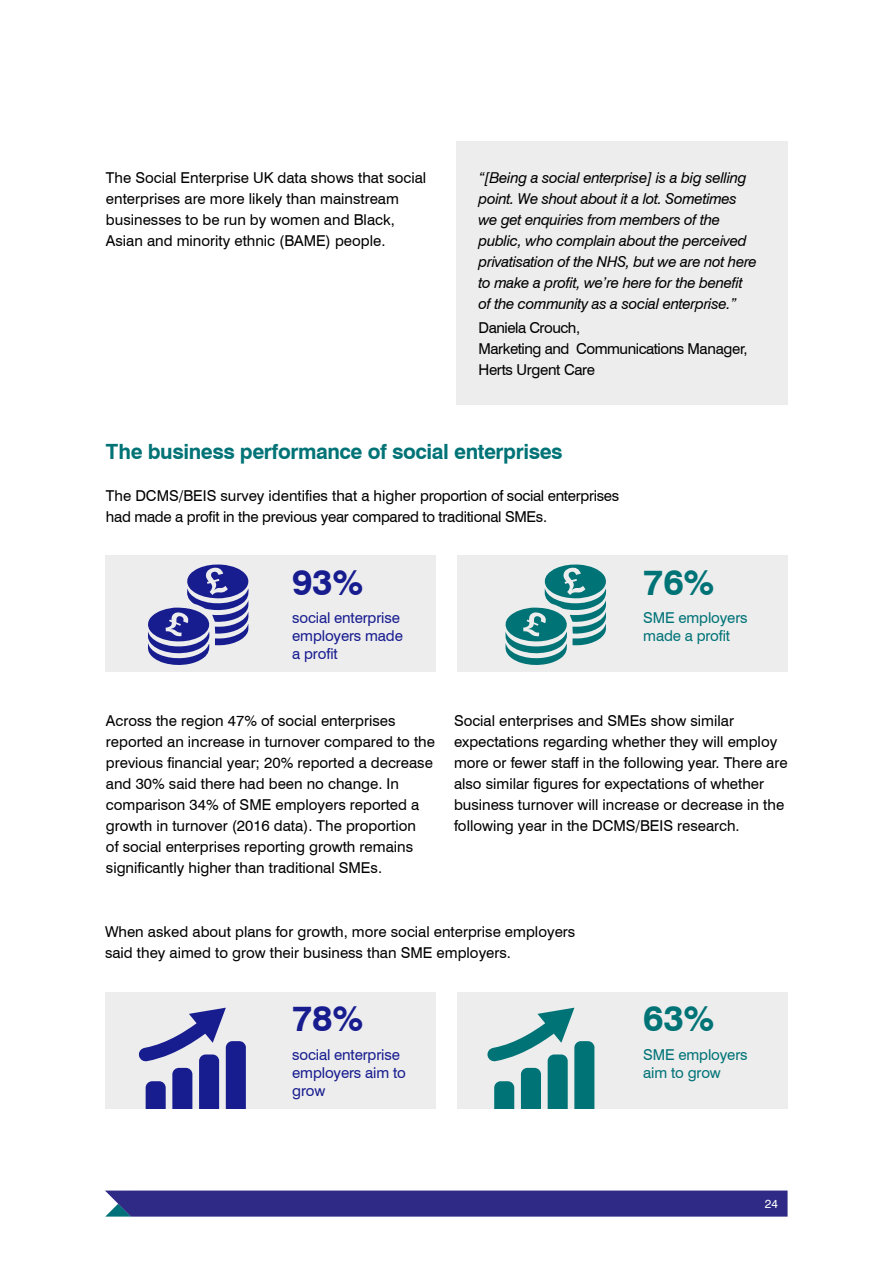
<style>
.page{position:relative;width:893px;height:1263px;background:#fff}
.page>*{position:absolute;margin:0;border:0;box-sizing:border-box;transform-origin:0 0}
.t1{font:700 36px "Swiss 721 BT";color:#171c8f}
.t2{font:700 36px "Swiss 721 BT";color:#007377}
.t3{font:700 21px "Swiss 721 BT";letter-spacing:-.02em;color:#007377}
.t4{font:15px/21px "Swiss 721 BT";color:#000}
.t5{font:italic 15px/21px "Swiss 721 BT";letter-spacing:-.02em;color:#000}
.t6{font:15px/21px "Swiss 721 BT";letter-spacing:-.02em;color:#000}
.t7{font:15px/18px "Swiss 721 BT";letter-spacing:-.01em;color:#171c8f}
.t8{font:15px/21px "Swiss 721 BT";letter-spacing:-.03em;color:#000}
.t9{font:15px/18px "Swiss 721 BT";letter-spacing:-.01em;color:#007377}
.t10{font:12px "Swiss 721 BT";color:#fff}
</style>
<div class="page">
<div style="left:456px;top:141px;width:332px;height:264px;background:#ededed"></div>
<div style="left:106px;top:555px;width:330px;height:117px;background:#ededed"></div>
<div style="left:106px;top:992px;width:330px;height:117px;background:#ededed"></div>
<svg style="left:139px;top:1008px;width:107px;height:101px"></svg>
<div style="left:457px;top:555px;width:330px;height:117px;background:#ededed"></div>
<div style="left:457px;top:992px;width:330px;height:117px;background:#ededed"></div>
<svg style="left:488px;top:1008px;width:106px;height:101px"></svg>
<svg style="left:148px;top:564px;width:101px;height:101px"></svg>
<svg style="left:505px;top:564px;width:102px;height:101px"></svg>
<div style="left:105px;top:1190px;width:683px;height:26px;background:#2f2a85"></div>
<p class="t4" style="left:106px;top:167px;width:322px">The Social Enterprise UK data shows that social enterprises are more likely than mainstream businesses to be run by women and Black, Asian and minority ethnic (BAME) people.</p>
<p class="t5" style="left:478px;top:167px;width:280px">“[Being a social enterprise] is a big selling point. We shout about it a lot. Sometimes we get enquiries from members of the public, who complain about the perceived privatisation of the NHS, but we are not here to make a profit, we’re here for the benefit of the community as a social enterprise.”</p>
<p class="t8" style="left:478px;top:317px;width:270px">Daniela Crouch,<br>Marketing and Communications Manager,<br>Herts Urgent Care</p>
<h2 class="t3" style="left:106px;top:438px;width:458px">The business performance of social enterprises</h2>
<p class="t6" style="left:106px;top:485px;width:515px">The DCMS/BEIS survey identifies that a higher proportion of social enterprises had made a profit in the previous year compared to traditional SMEs.</p>
<h1 class="t1" style="left:292px;top:560px;width:73px">93%</h1>
<p class="t7" style="left:292px;top:609px;width:112px">social enterprise employers made a profit</p>
<h1 class="t2" style="left:643px;top:560px;width:73px">76%</h1>
<p class="t9" style="left:643px;top:609px;width:106px">SME employers made a profit</p>
<p class="t4" style="left:106px;top:710px;width:331px">Across the region 47% of social enterprises reported an increase in turnover compared to the previous financial year; 20% reported a decrease and 30% said there had been no change. In comparison 34% of SME employers reported a growth in turnover (2016 data). The proportion<br>of social enterprises reporting growth remains significantly higher than traditional SMEs.</p>
<p class="t4" style="left:454px;top:710px;width:335px">Social enterprises and SMEs show similar expectations regarding whether they will employ more or fewer staff in the following year. There are also similar figures for expectations of whether business turnover will increase or decrease in the following year in the DCMS/BEIS research.</p>
<p class="t4" style="left:105px;top:921px;width:472px">When asked about plans for growth, more social enterprise employers said they aimed to grow their business than SME employers.</p>
<h1 class="t1" style="left:292px;top:997px;width:73px">78%</h1>
<p class="t7" style="left:292px;top:1045px;width:115px">social enterprise employers aim to grow</p>
<h1 class="t2" style="left:643px;top:997px;width:73px">63%</h1>
<p class="t9" style="left:643px;top:1045px;width:106px">SME employers aim to grow</p>
<p class="t10" style="left:765px;top:1196px;width:15px">24</p>
</div>
